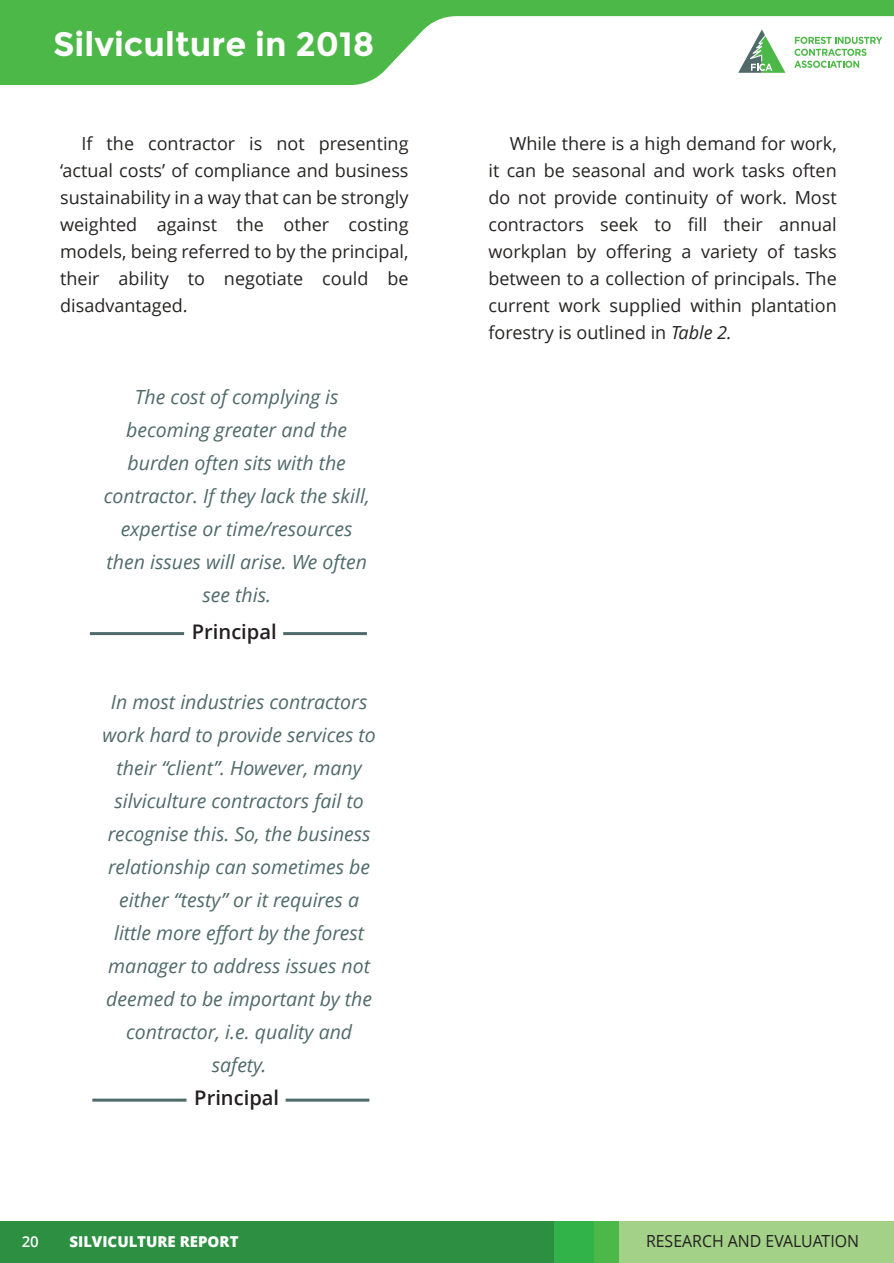
<style>
.page{position:relative;width:894px;height:1263px;background:#fff}
.page>*{position:absolute;margin:0;border:0;box-sizing:border-box;transform-origin:0 0}
.t1{font:700 33.75px "Montserrat";color:#fff}
.t2{font:600 20.1px "Open Sans";color:#231f20}
.t3{font:italic 19.5px/33px "Open Sans";color:#506a6a;text-align:center}
.t4{font:18px/27px "Open Sans";color:#262423;text-align:justify}
.t5{font:16.65px "Open Sans";color:#231f20;scale:.95 1}
.t6{font:800 15px "Open Sans";color:#fff}
.t7{font:600 15px "Open Sans";color:#fff}
.s1{font-style:italic}
</style>
<div class="page">
<svg style="left:0;top:0;width:893px;height:85px;fill:#4cb848"></svg>
<svg style="left:794px;top:37px;width:88px;height:31px"></svg>
<svg style="left:738px;top:30px;width:47px;height:43px"></svg>
<div style="left:0;top:1221px;width:893px;height:42px;background:#2d8f42"></div>
<div style="left:554px;top:1221px;width:339px;height:42px;background:#32b34a"></div>
<div style="left:594px;top:1221px;width:299px;height:42px;background:#4cb848"></div>
<div style="left:619px;top:1221px;width:274px;height:42px;background:#a3d187"></div>
<hr style="left:283px;top:632px;width:84px;height:3px;background:#506a6a">
<hr style="left:285px;top:1099px;width:84px;height:3px;background:#506a6a">
<hr style="left:90px;top:632px;width:94px;height:3px;background:#506a6a">
<hr style="left:92px;top:1099px;width:94px;height:3px;background:#506a6a">
<h1 class="t1" style="left:53px;top:23px;width:323px">Silviculture in 2018</h1>
<p class="t4" style="left:60px;top:132px;width:350px;text-indent:21px">If the contractor is not presenting ‘actual costs’ of compliance and business sustainability in a way that can be strongly weighted against the other costing models, being referred to by the principal, their ability to negotiate could be disadvantaged.</p>
<p class="t3" style="left:104px;top:382px;width:267px">The cost of complying is becoming greater and the burden often sits with the contractor. If they lack the skill, expertise or time/resources then issues will arise. We often see this.</p>
<p class="t2" style="left:192px;top:623px;width:86px">Principal</p>
<p class="t3" style="left:102px;top:688px;width:275px">In most industries contractors work hard to provide services to their “client”. However, many silviculture contractors fail to recognise this. So, the business relationship can sometimes be either “testy” or it requires a little more effort by the forest manager to address issues not deemed to be important by the contractor, i.e. quality and safety.</p>
<p class="t2" style="left:194px;top:1090px;width:86px">Principal</p>
<p class="t7" style="left:22px;top:1235px;width:19px">20</p>
<p class="t6" style="left:70px;top:1236px;width:170px">SILVICULTURE REPORT</p>
<p class="t4" style="left:488px;top:132px;width:350px;text-indent:21px">While there is a high demand for work, it can be seasonal and work tasks often do not provide continuity of work. Most contractors seek to fill their annual workplan by offering a variety of tasks between to a collection of principals. The current work supplied within plantation forestry is outlined in <span class="s1">Table 2.</span></p>
<p class="t5" style="left:645px;top:1234px;width:226px">RESEARCH AND EVALUATION</p>
</div>
